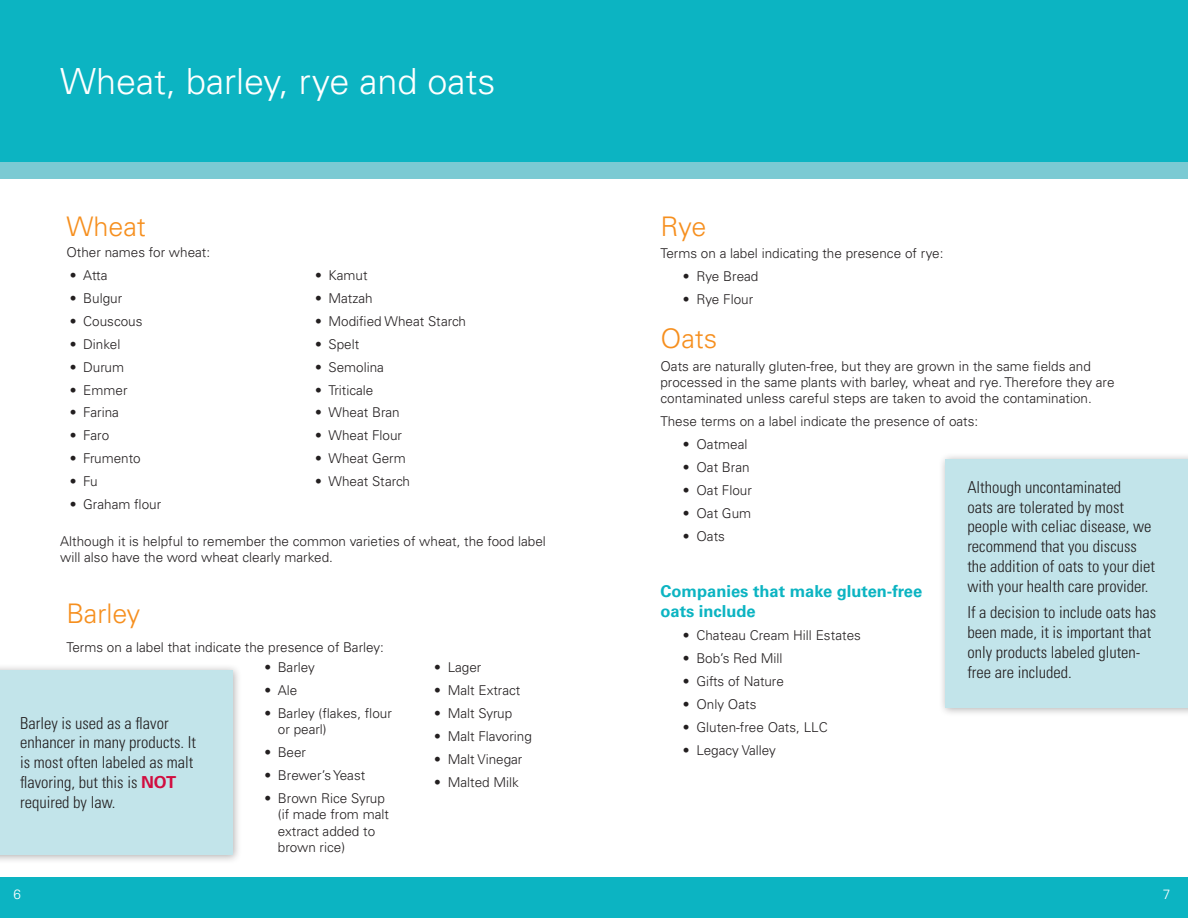
<style>
.page{position:relative;width:1188px;height:918px;background:#fff}
.page>*{position:absolute;margin:0;border:0;box-sizing:border-box;transform-origin:0 0}
.t1{font:300 36px "Univers LT Std";color:#fff}
.Subhead_2{font:300 27px "Univers LT Std";color:#f68f1e}
.sidebar_text{font:300 condensed 16.5px/19.8px "Univers LT Std";color:#231f20}
.Subhead{font:700 16.5px/19.8px "Univers LT Std";color:#0cb4c2}
.Body{font:300 13.5px/16.2px "Univers LT Std";color:#231f20}
.t2{font:300 13.5px "Univers LT Std";color:#fff}
.s1{font-weight:700;font-stretch:normal;color:#d10e40}
</style>
<div class="page">
<div style="left:0;top:878px;width:594px;height:40px;background:#0cb4c2"></div>
<div style="left:594px;top:878px;width:594px;height:40px;background:#0cb4c2"></div>
<div style="left:0;top:0;width:594px;height:162px;background:#0cb4c2"></div>
<div style="left:594px;top:0;width:594px;height:162px;background:#0cb4c2"></div>
<div style="left:0;top:162px;width:594px;height:16px;background:#7bcad3"></div>
<div style="left:594px;top:162px;width:594px;height:16px;background:#7bcad3"></div>
<div style="left:0;top:663px;width:243px;height:201px;background:#231f20;opacity:.35"></div>
<div style="left:0;top:670px;width:233px;height:184px;background:#c2e4ea"></div>
<div style="left:938px;top:452px;width:250px;height:265px;background:#231f20;opacity:.35"></div>
<div style="left:945px;top:459px;width:243px;height:248px;background:#c2e4ea"></div>
<p class="t1" style="left:60px;top:60px;width:437px">Wheat, barley, rye and oats</p>
<p class="Subhead_2" style="left:66px;top:210px;width:81px">Wheat</p>
<p class="Body" style="left:70px;top:267px;width:39px">• Atta</p>
<p class="Body" style="left:70px;top:290px;width:54px">• Bulgur</p>
<p class="Body" style="left:70px;top:313px;width:74px">• Couscous</p>
<p class="Body" style="left:70px;top:336px;width:52px">• Dinkel</p>
<p class="Body" style="left:70px;top:359px;width:56px">• Durum</p>
<p class="Body" style="left:70px;top:382px;width:59px">• Emmer</p>
<p class="Body" style="left:70px;top:405px;width:51px">• Farina</p>
<p class="Body" style="left:70px;top:428px;width:41px">• Faro</p>
<p class="Body" style="left:70px;top:451px;width:72px">• Frumento</p>
<p class="Body" style="left:70px;top:473px;width:29px">• Fu</p>
<p class="Body" style="left:70px;top:496px;width:93px">• Graham flour</p>
<p class="Body" style="left:66px;top:244px;width:145px">Other names for wheat:</p>
<p class="Body" style="left:315px;top:267px;width:54px">• Kamut</p>
<p class="Body" style="left:315px;top:290px;width:59px">• Matzah</p>
<p class="Body" style="left:315px;top:313px;width:152px">• Modified Wheat Starch</p>
<p class="Body" style="left:315px;top:336px;width:46px">• Spelt</p>
<p class="Body" style="left:315px;top:359px;width:71px">• Semolina</p>
<p class="Body" style="left:315px;top:382px;width:60px">• Triticale</p>
<p class="Body" style="left:315px;top:405px;width:86px">• Wheat Bran</p>
<p class="Body" style="left:315px;top:428px;width:89px">• Wheat Flour</p>
<p class="Body" style="left:315px;top:451px;width:92px">• Wheat Germ</p>
<p class="Body" style="left:315px;top:473px;width:96px">• Wheat Starch</p>
<p class="Body" style="left:60px;top:533px;width:487px">Although it is helpful to remember the common varieties of wheat, the food label will also have the word wheat clearly marked.</p>
<p class="Subhead_2" style="left:66px;top:597px;width:75px">Barley</p>
<p class="Body" style="left:66px;top:639px;width:319px">Terms on a label that indicate the presence of Barley:</p>
<p class="Body" style="left:264px;top:659px;width:52px">• Barley</p>
<p class="Body" style="left:264px;top:682px;width:35px">• Ale</p>
<p class="Body" style="left:278px;top:705px;width:115px;text-indent:-14px">• Barley (flakes, flour or pearl)</p>
<p class="Body" style="left:264px;top:744px;width:43px">• Beer</p>
<p class="Body" style="left:264px;top:767px;width:102px">• Brewer’s Yeast</p>
<p class="Body" style="left:278px;top:790px;width:113px;text-indent:-14px">• Brown Rice Syrup (if made from malt extract added to brown rice)</p>
<p class="Body" style="left:434px;top:659px;width:49px">• Lager</p>
<p class="Body" style="left:434px;top:682px;width:88px">• Malt Extract</p>
<p class="Body" style="left:434px;top:705px;width:80px">• Malt Syrup</p>
<p class="Body" style="left:434px;top:728px;width:99px">• Malt Flavoring</p>
<p class="Body" style="left:434px;top:751px;width:90px">• Malt Vinegar</p>
<p class="Body" style="left:434px;top:774px;width:86px">• Malted Milk</p>
<p class="sidebar_text" style="left:20px;top:713px;width:177px">Barley is used as a flavor enhancer in many products. It is most often labeled as malt flavoring, but this is <span class="s1">NOT </span>required by law.</p>
<p class="Subhead_2" style="left:660px;top:210px;width:47px">Rye</p>
<p class="Body" style="left:660px;top:246px;width:285px">Terms on a label indicating the presence of rye:</p>
<p class="Body" style="left:683px;top:269px;width:77px">• Rye Bread</p>
<p class="Body" style="left:683px;top:292px;width:72px">• Rye Flour</p>
<p class="Subhead_2" style="left:660px;top:322px;width:58px">Oats</p>
<p class="Body" style="left:660px;top:358px;width:456px">Oats are naturally gluten-free, but they are grown in the same fields and processed in the same plants with barley, wheat and rye. Therefore they are contaminated unless careful steps are taken to avoid the contamination.</p>
<p class="Body" style="left:660px;top:413px;width:319px">These terms on a label indicate the presence of oats:</p>
<p class="Body" style="left:683px;top:436px;width:66px">• Oatmeal</p>
<p class="Body" style="left:683px;top:459px;width:68px">• Oat Bran</p>
<p class="Body" style="left:683px;top:482px;width:71px">• Oat Flour</p>
<p class="Body" style="left:683px;top:505px;width:70px">• Oat Gum</p>
<p class="Body" style="left:683px;top:528px;width:43px">• Oats</p>
<p class="sidebar_text" style="left:967px;top:477px;width:189px">Although uncontaminated<br>oats are tolerated by most people with celiac disease, we recommend that you discuss the addition of oats to your diet with your health care provider.</p>
<p class="sidebar_text" style="left:967px;top:603px;width:190px">If a decision to include oats has been made, it is important that only products labeled gluten&shy;free are included.</p>
<p class="Subhead" style="left:660px;top:582px;width:263px">Companies that make gluten-free oats include</p>
<p class="Body" style="left:683px;top:627px;width:180px">• Chateau Cream Hill Estates</p>
<p class="Body" style="left:683px;top:650px;width:101px">• Bob’s Red Mill</p>
<p class="Body" style="left:683px;top:673px;width:102px">• Gifts of Nature</p>
<p class="Body" style="left:683px;top:696px;width:75px">• Only Oats</p>
<p class="Body" style="left:683px;top:719px;width:146px">• Gluten-free Oats, LLC</p>
<p class="Body" style="left:683px;top:742px;width:94px">• Legacy Valley</p>
<p class="t2" style="left:14px;top:886px;width:9px">6</p>
<p class="t2" style="left:1163px;top:886px;width:9px">7</p>
</div>
